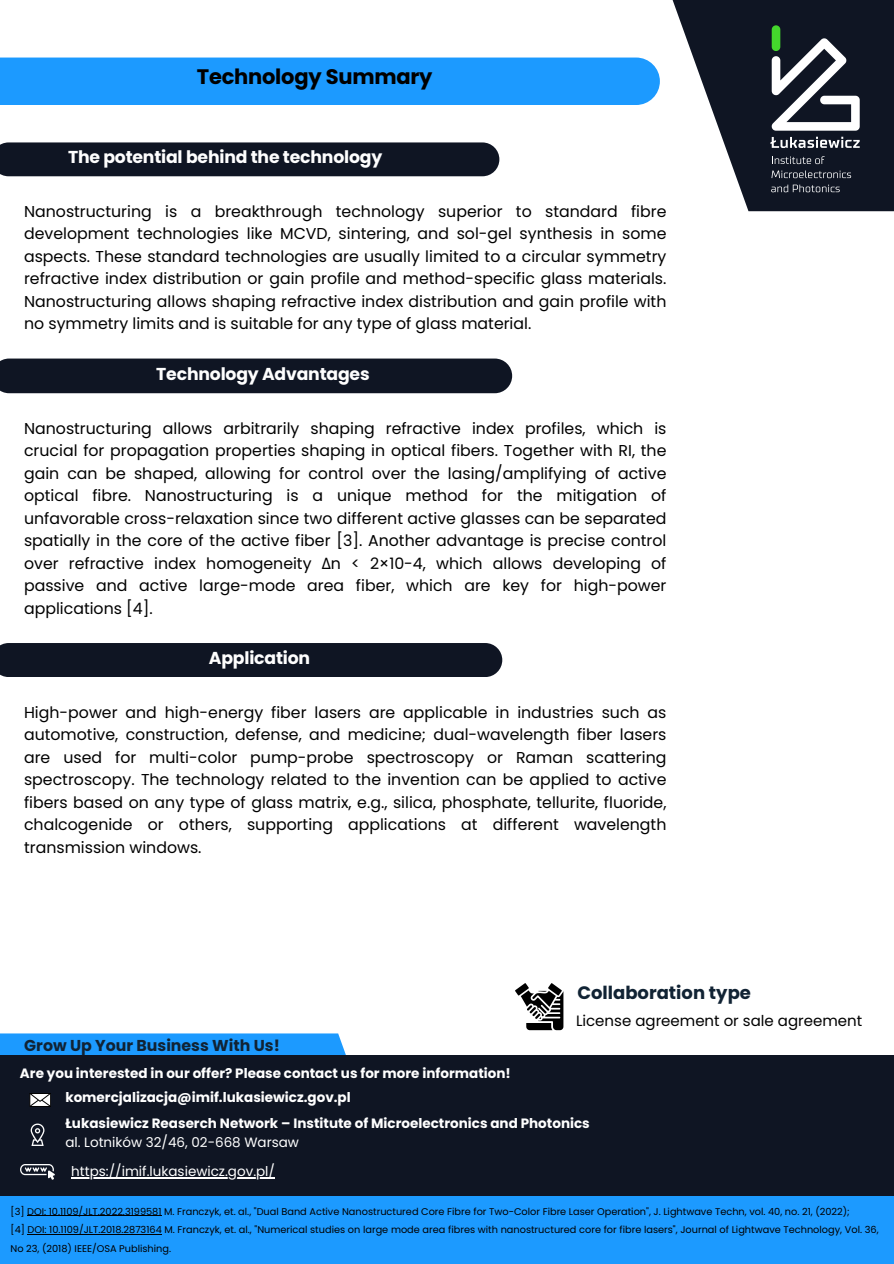
<style>
.page{position:relative;width:894px;height:1264px;background:#fff}
.page>*{position:absolute;margin:0;border:0;box-sizing:border-box;transform-origin:0 0}
.t1{font:700 21px "Poppins";letter-spacing:-.01em;color:#000}
.t2{font:700 18px "Poppins";color:#112334}
.t3{font:700 17.25px "Poppins";letter-spacing:-.01em;color:#fefefe}
.t4{font:15.75px/22.5px "Poppins";color:#000;text-align:justify}
.t5{font:700 15.75px "Poppins";color:#112334}
.t6{font:15px "Poppins";color:#000}
.t7{font:700 13.5px "Poppins";color:#fff}
.t8{font:13.5px "Poppins";color:#fff}
.t9{font:9.75px/18.8px "Poppins";color:#000}
.s1{font-family:"Noto Sans"}
</style>
<div class="page">
<div style="left:0;top:58px;width:643px;height:47px;background:#1c9aff"></div>
<svg style="left:643px;top:0;width:250px;height:211px;fill:#0f1523"></svg>
<div style="left:0;top:1033px;width:346px;height:22px;background:#1c9aff"></div>
<div style="left:0;top:1055px;width:893px;height:199px;background:#0f1523"></div>
<svg style="left:30px;top:1093px;width:21px;height:13px"></svg>
<hr style="left:71px;top:1176px;width:204px;height:2px;background:#fff">
<svg style="left:771px;top:25px;width:88px;height:106px"></svg>
<svg style="left:770px;top:137px;width:89px;height:11px"></svg>
<svg style="left:771px;top:156px;width:53px;height:8px"></svg>
<svg style="left:771px;top:170px;width:79px;height:8px"></svg>
<svg style="left:771px;top:185px;width:68px;height:7px"></svg>
<div style="left:0;top:142px;width:499px;height:34px;background:#0f1523"></div>
<div style="left:0;top:358px;width:512px;height:35px;background:#0f1523"></div>
<div style="left:0;top:643px;width:502px;height:33px;background:#0f1523"></div>
<div style="left:0;top:1196px;width:893px;height:67px;background:#1c9aff"></div>
<svg style="left:31px;top:1123px;width:13px;height:22px"></svg>
<svg style="left:20px;top:1164px;width:35px;height:15px"></svg>
<svg style="left:515px;top:983px;width:48px;height:47px"></svg>
<hr style="left:27px;top:1215px;width:134px;height:1px;background:#000">
<hr style="left:28px;top:1234px;width:134px;height:1px;background:#000">
<p class="t1" style="left:197px;top:62px;width:237px">Technology Summary</p>
<h2 class="t3" style="left:68px;top:145px;width:316px">The potential behind the technology</h2>
<h2 class="t4" style="left:24px;top:200px;width:643px">Nanostructuring is a breakthrough technology superior to standard fibre development technologies like MCVD, sintering, and sol-gel synthesis in some aspects. These standard technologies are usually limited to a circular symmetry refractive index distribution or gain profile and method-specific glass materials.<br>Nanostructuring allows shaping refractive index distribution and gain profile with no symmetry limits and is suitable for any type of glass material.</h2>
<h4 class="t3" style="left:156px;top:361px;width:215px">Technology Advantages</h4>
<h4 class="t4" style="left:24px;top:417px;width:643px">Nanostructuring allows arbitrarily shaping refractive index profiles, which is crucial for propagation properties shaping in optical fibers. Together with RI, the gain can be shaped, allowing for control over the lasing/amplifying of active optical fibre. Nanostructuring is a unique method for the mitigation of unfavorable cross-relaxation since two different active glasses can be separated spatially in the core of the active fiber [3]. Another advantage is precise control over refractive index homogeneity <span class="s1">Δ</span>n &lt; 2×10-4, which allows developing of passive and active large-mode area fiber, which are key for high-power applications [4].</h4>
<p class="t3" style="left:209px;top:645px;width:103px">Application</p>
<h2 class="t4" style="left:24px;top:700px;width:643px">High-power and high-energy fiber lasers are applicable in industries such as automotive, construction, defense, and medicine; dual-wavelength fiber lasers are used for multi-color pump-probe spectroscopy or Raman scattering spectroscopy. The technology related to the invention can be applied to active fibers based on any type of glass matrix, e.g., silica, phosphate, tellurite, fluoride, chalcogenide or others, supporting applications at different wavelength transmission windows.</h2>
<h4 class="t2" style="left:577px;top:980px;width:175px">Collaboration type</h4>
<p class="t5" style="left:24px;top:1034px;width:257px">Grow Up Your Business With Us!</p>
<h1 class="t7" style="left:20px;top:1063px;width:492px">Are you interested in our offer? Please contact us for more information!</h1>
<p class="t6" style="left:576px;top:1009px;width:287px">License agreement or sale agreement</p>
<h2 class="t7" style="left:65px;top:1088px;width:287px">komercjalizacja@imif.lukasiewicz.gov.pl</h2>
<h4 class="t7" style="left:65px;top:1113px;width:526px">Łukasiewicz Reaserch Network – Institute of Microelectronics and Photonics</h4>
<p class="t8" style="left:65px;top:1132px;width:235px">al. Lotników 32/46, 02-668 Warsaw</p>
<p class="t8" style="left:71px;top:1161px;width:205px">https://imif.lukasiewicz.gov.pl/</p>
<h3 class="t9" style="left:11px;top:1201px;width:840px">[3] DOI: 10.1109/JLT.2022.3199581 M. Franczyk, et. al., "Dual Band Active Nanostructured Core Fibre for Two-Color Fibre Laser Operation", J. Lightwave Techn, vol. 40, no. 21, (2022);</h3>
<h5 class="t9" style="left:11px;top:1220px;width:869px">[4] DOI: 10.1109/JLT.2018.2873164 M. Franczyk, et. al., "Numerical studies on large mode area fibres with nanostructured core for fibre lasers", Journal of Lightwave Technology, Vol. 36,<br>No 23, (2018) IEEE/OSA Publishing.</h5>
</div>
